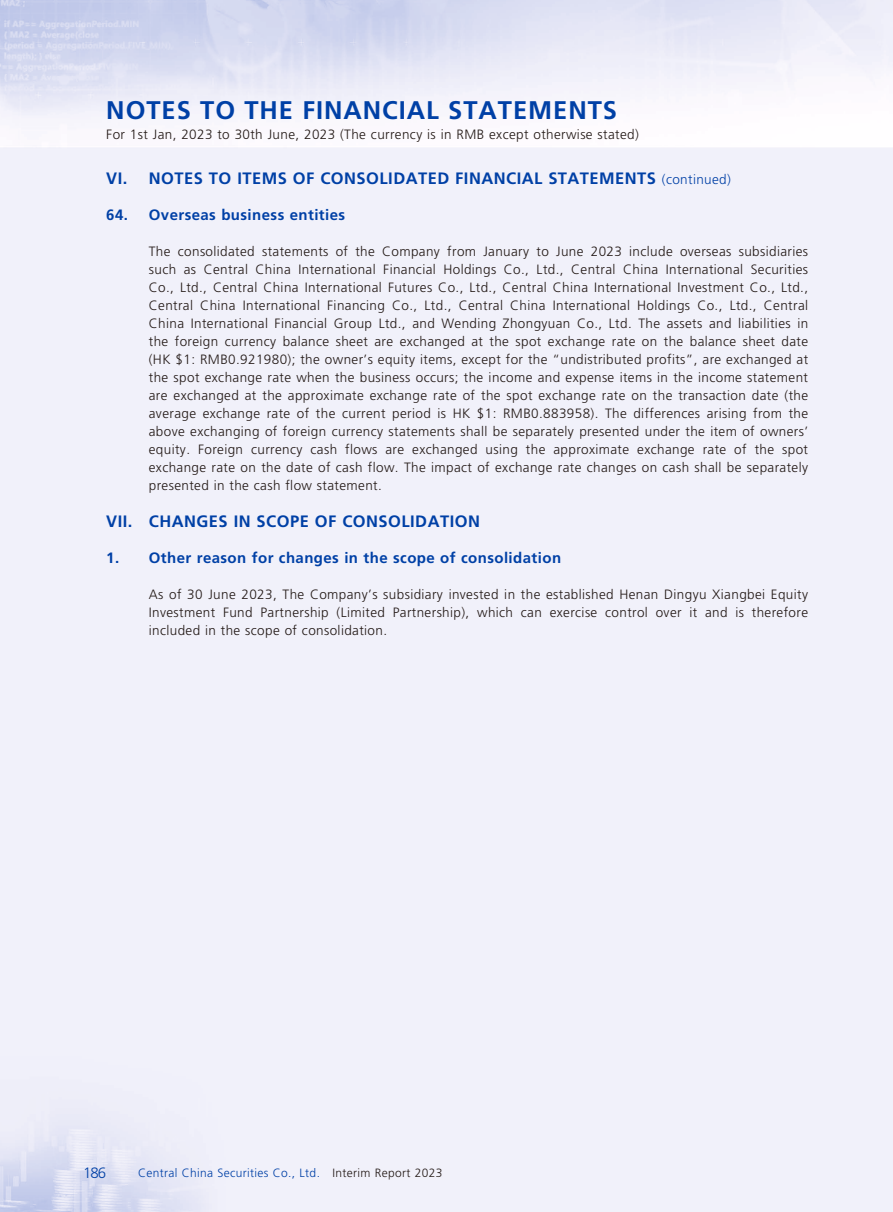
<style>
.page{position:relative;width:893px;height:1212px;background:#fff}
.page>*{position:absolute;margin:0;border:0;box-sizing:border-box;transform-origin:0 0}
.t1{font:700 25.5px "Frutiger LT Std";letter-spacing:.04em;color:#0040a6}
.t2{font:700 16.5px "Frutiger LT Std";letter-spacing:.03em;color:#0040a6}
.t3{font:700 15px "Frutiger LT Std";letter-spacing:.03em;color:#0040a6}
.t4{font:300 15px "Frutiger LT Std";color:#0040a6}
.t5{font:300 13.5px/18px "Frutiger LT Std";letter-spacing:.03em;color:#231916;text-align:justify}
.t6{font:300 12px "Frutiger LT Std";letter-spacing:.03em;color:#0040a6}
.s1{font-weight:300;font-size:13.5px}
.s2{color:#231916}
</style>
<div class="page">
<h1 class="t1" style="left:106px;top:95px;width:512px">NOTES TO THE FINANCIAL STATEMENTS</h1>
<p class="t5" style="left:106px;top:126px;width:534px">For 1st Jan, 2023 to 30th June, 2023 (The currency is in RMB except otherwise stated)</p>
<p class="t2" style="left:106px;top:168px;width:626px">VI. NOTES TO ITEMS OF CONSOLIDATED FINANCIAL STATEMENTS <span class="s1">(continued)</span></p>
<p class="t3" style="left:106px;top:206px;width:240px">64. Overseas business entities</p>
<p class="t5" style="left:149px;top:242px;width:661px">The consolidated statements of the Company from January to June 2023 include overseas subsidiaries such as Central China International Financial Holdings Co., Ltd., Central China International Securities Co., Ltd., Central China International Futures Co., Ltd., Central China International Investment Co., Ltd., Central China International Financing Co., Ltd., Central China International Holdings Co., Ltd., Central China International Financial Group Ltd., and Wending Zhongyuan Co., Ltd. The assets and liabilities in the foreign currency balance sheet are exchanged at the spot exchange rate on the balance sheet date (HK $1: RMB0.921980); the owner’s equity items, except for the “undistributed profits”, are exchanged at the spot exchange rate when the business occurs; the income and expense items in the income statement are exchanged at the approximate exchange rate of the spot exchange rate on the transaction date (the average exchange rate of the current period is HK $1: RMB0.883958). The differences arising from the above exchanging of foreign currency statements shall be separately presented under the item of owners’ equity. Foreign currency cash flows are exchanged using the approximate exchange rate of the spot exchange rate on the date of cash flow. The impact of exchange rate changes on cash shall be separately presented in the cash flow statement.</p>
<p class="t2" style="left:106px;top:512px;width:375px">VII. CHANGES IN SCOPE OF CONSOLIDATION</p>
<p class="t3" style="left:106px;top:549px;width:456px">1. Other reason for changes in the scope of consolidation</p>
<p class="t5" style="left:149px;top:586px;width:661px">As of 30 June 2023, The Company’s subsidiary invested in the established Henan Dingyu Xiangbei Equity Investment Fund Partnership (Limited Partnership), which can exercise control over it and is therefore included in the scope of consolidation.</p>
<p class="t4" style="left:83px;top:1164px;width:25px">186</p>
<p class="t6" style="left:138px;top:1166px;width:306px">Central China Securities Co., Ltd. <span class="s2">Interim Report 2023</span></p>
</div>
